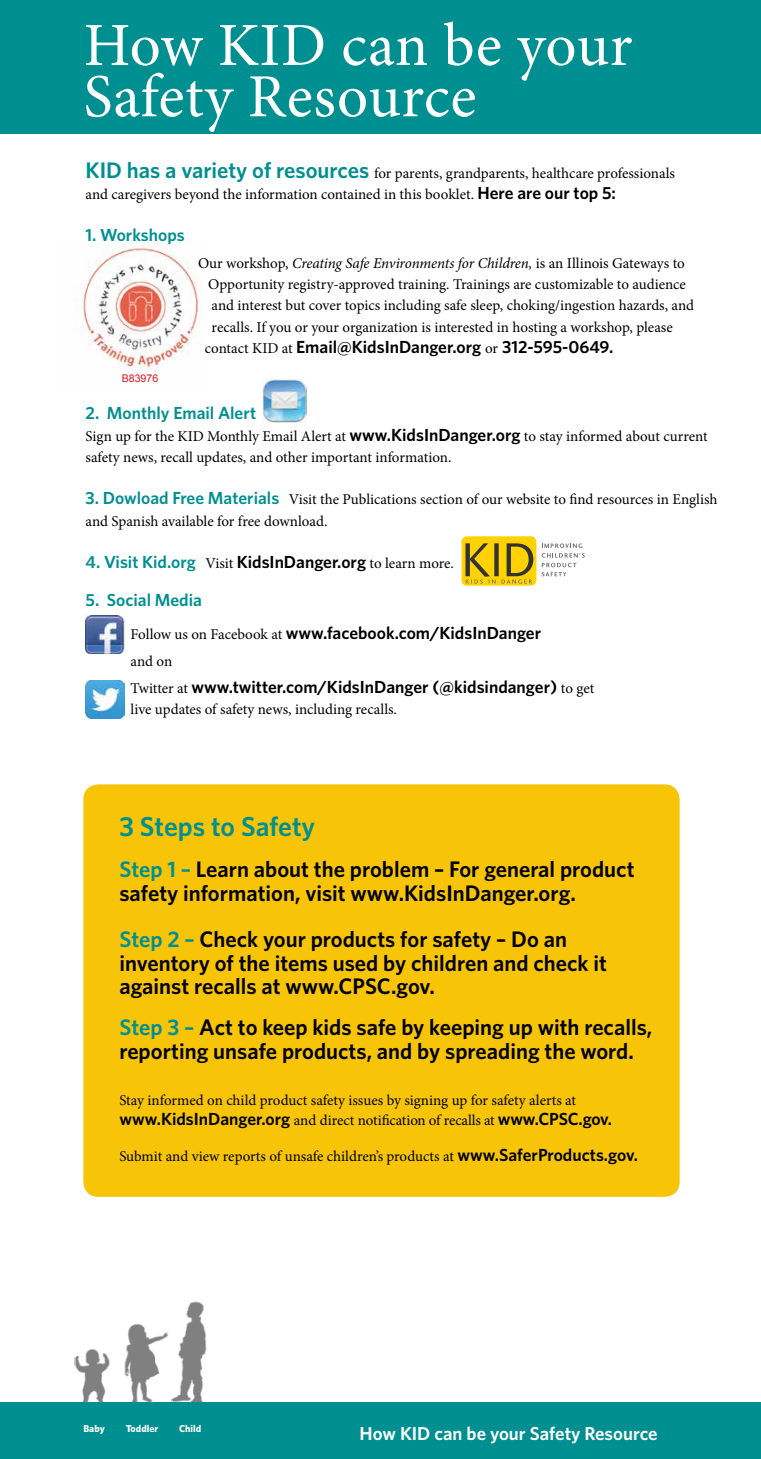
<style>
.page{position:relative;width:761px;height:1459px;background:#fff}
.page>*{position:absolute;margin:0;border:0;box-sizing:border-box;transform-origin:0 0}
.t1{font:61.25px/51.2px "Minion Pro";letter-spacing:.01em;color:#fff}
.t2{font:600 27.5px "Whitney";color:#008f91}
.t3{font:600 22.5px/23.8px "Whitney";color:#000}
.t4{font:600 18.75px "Whitney";color:#fff}
.t5{font:600 17.5px/32.5px "Whitney";color:#000}
.t6{font:600 17.5px "Whitney";color:#008f91}
.t7{font:15px/21.2px "Minion Pro";letter-spacing:-.005em;color:#000}
.t8{font:10.62px "Arial";color:#d71920}
.t9{font:700 10px "Whitney";color:#fff}
.s1{font-family:"Whitney";font-weight:600;font-size:22.5px;color:#008f91}
.s2{font-family:"Whitney";font-weight:600;font-size:17.5px}
.s3{font-style:italic}
.s4{font-family:"Minion Pro";font-weight:400;font-size:15px}
.s5{font-family:"Whitney";font-weight:600;font-size:17.5px;color:#008f91}
.s6{color:#008f91}
</style>
<div class="page">
<img style="left:78px;top:246px;width:122px;height:128px">
<div style="left:0;top:0;width:760px;height:134px;background:#008f91"></div>
<img style="left:85px;top:615px;width:39px;height:38px">
<img style="left:85px;top:680px;width:39px;height:38px">
<img style="left:263px;top:379px;width:43px;height:44px">
<div style="left:461px;top:536px;width:75px;height:49px;background:#ffd200;border-radius:6px"></div>
<svg style="left:465px;top:543px;width:68px;height:40px"></svg>
<svg style="left:541px;top:543px;width:43px;height:33px"></svg>
<img style="left:74px;top:1348px;width:36px;height:54px">
<img style="left:171px;top:1301px;width:36px;height:101px">
<img style="left:124px;top:1324px;width:44px;height:78px">
<div style="left:0;top:1402px;width:760px;height:56px;background:#008f91"></div>
<div style="left:83px;top:784px;width:596px;height:412px;background:#f7c407;border-radius:15px"></div>
<h1 class="t1" style="left:83px;top:20px;width:550px">How KID can be your<br>Safety Resource</h1>
<p class="t7" style="left:86px;top:162px;width:590px"><span class="s1">KID has a variety of resources</span> for parents, grandparents, healthcare professionals and caregivers beyond the information contained in this booklet. <span class="s2">Here are our top 5:</span></p>
<p class="t6" style="left:86px;top:223px;width:101px">1. Workshops</p>
<p class="t7" style="left:208px;top:252px;width:487px;text-indent:-10px">Our workshop, <span class="s3">Creating Safe Environments for Children,</span> is an Illinois Gateways to Opportunity registry-approved training. Trainings are customizable to audience and interest but cover topics including safe sleep, choking/ingestion hazards, and recalls. If you or your organization is interested in hosting a workshop, please</p>
<p class="t5" style="left:205px;top:330px;width:410px"><span class="s4">contact KID at</span> Email@KidsInDanger.org <span class="s4">or</span> 312-595-0649.</p>
<p class="t8" style="left:122px;top:371px;width:38px">B83976</p>
<p class="t6" style="left:86px;top:401px;width:172px">2. Monthly Email Alert</p>
<p class="t7" style="left:85px;top:425px;width:623px">Sign up for the KID Monthly Email Alert at <span class="s2">www.KidsInDanger.org</span> to stay informed about current safety news, recall updates, and other important information.</p>
<p class="t7" style="left:86px;top:489px;width:633px"><span class="s5">3. Dowload Free Materials</span> Visit the Publications section of our website to find resources in English and Spanish available for free download.</p>
<p class="t7" style="left:86px;top:552px;width:370px"><span class="s5">4. Visit Kid.org</span> Visit <span class="s2">KidsInDanger.org</span> to learn more.</p>
<p class="t5" style="left:131px;top:583px;width:412px;text-indent:-45px"><span class="s6">5. Social Media<br></span><span class="s4">Follow us on Facebook at</span> www.facebook.com/KidsInDanger</p>
<p class="t7" style="left:131px;top:650px;width:43px">and on</p>
<p class="t5" style="left:131px;top:669px;width:465px"><span class="s4">Twitter at</span> www.twitter.com/KidsInDanger (@kidsindanger) <span class="s4">to get</span></p>
<p class="t7" style="left:131px;top:698px;width:268px">live updates of safety news, including recalls.</p>
<h2 class="t2" style="left:119px;top:808px;width:197px">3 Steps to Safety</h2>
<h3 class="t3" style="left:119px;top:856px;width:516px"><span class="s6">Step 1 –</span> Learn about the problem – For general product safety information, visit www.KidsInDanger.org.</h3>
<h3 class="t3" style="left:119px;top:926px;width:489px"><span class="s6">Step 2 –</span> Check your products for safety – Do an inventory of the items used by children and check it against recalls at www.CPSC.gov.</h3>
<h3 class="t3" style="left:119px;top:1014px;width:534px"><span class="s6">Step 3 –</span> Act to keep kids safe by keeping up with recalls, reporting unsafe products, and by spreading the word.</h3>
<p class="t7" style="left:119px;top:1089px;width:458px">Stay informed on child product safety issues by signing up for safety alerts at</p>
<p class="t5" style="left:119px;top:1102px;width:494px">www.KidsInDanger.org <span class="s4">and direct notification of recalls at</span> www.CPSC.gov.</p>
<p class="t7" style="left:119px;top:1145px;width:520px">Submit and view reports of unsafe children’s products at <span class="s2">www.SaferProducts.gov.</span></p>
<p class="t9" style="left:83px;top:1421px;width:23px">Baby</p>
<p class="t9" style="left:126px;top:1421px;width:34px">Toddler</p>
<p class="t9" style="left:179px;top:1421px;width:24px">Child</p>
<p class="t4" style="left:359px;top:1420px;width:299px">How KID can be your Safety Resource</p>
</div>
